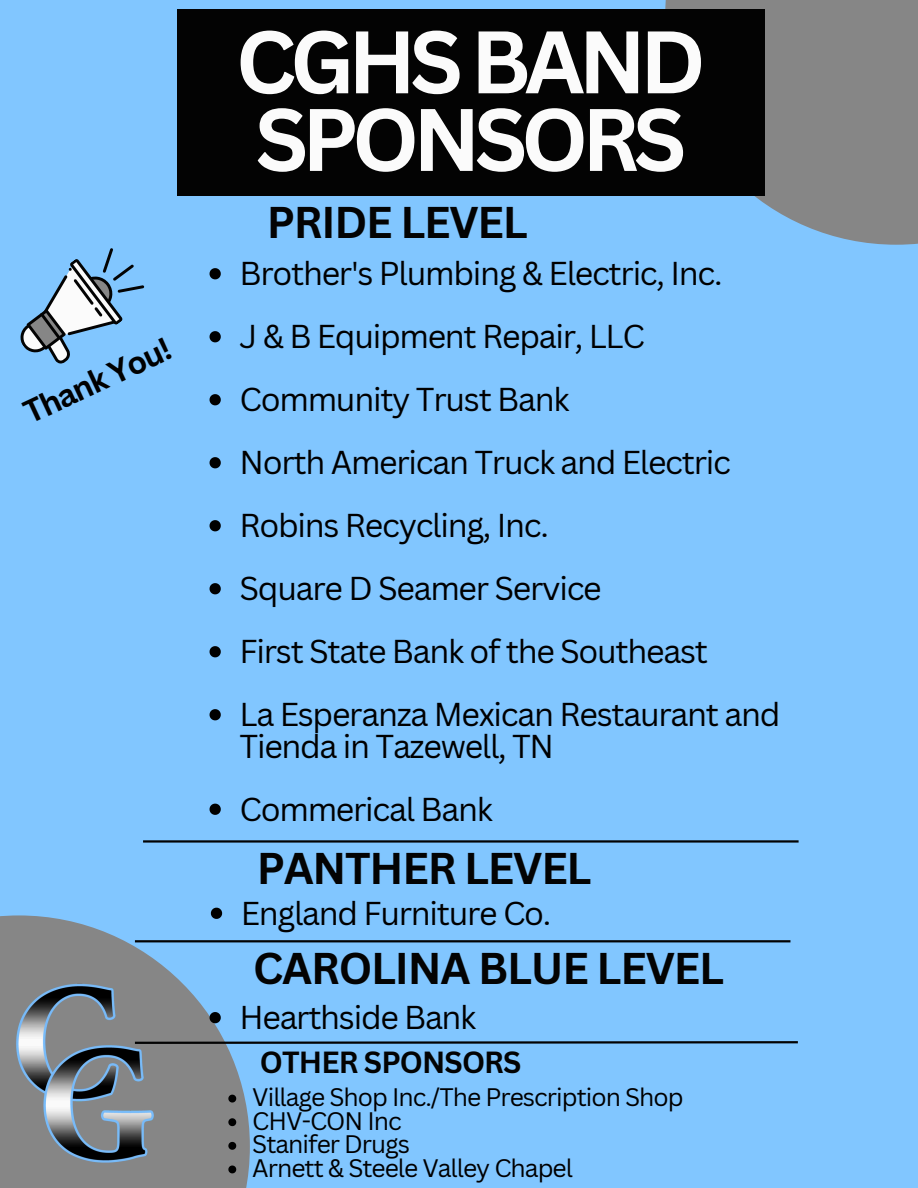
<style>
.page{position:relative;width:918px;height:1188px;background:#81c6ff}
.page>*{position:absolute;margin:0;border:0;box-sizing:border-box;transform-origin:0 0}
.t1{font:700 86.55px/77.7px "Canva Sans";letter-spacing:-.075em;color:#fbfbfb}
.t2{font:700 43.2px "Canva Sans";letter-spacing:-.03em;color:#030303}
.t3{font:32.25px/31.5px "Canva Sans";letter-spacing:-.04em;color:#000}
.t4{font:700 31.5px "Canva Sans";color:#000}
.t5{font:700 29.7px "Canva Sans";letter-spacing:-.03em;color:#030303}
.t6{font:24.6px "Canva Sans";letter-spacing:-.04em;color:#000}
</style>
<div class="page">
<svg style="left:665px;top:0;width:253px;height:245px;fill:#868686"></svg>
<svg style="left:0;top:915px;width:250px;height:273px;fill:#868686"></svg>
<div style="left:177px;top:9px;width:587px;height:187px;background:#030303"></div>
<hr style="left:143px;top:840px;width:656px;height:3px;background:#030303">
<svg style="left:20px;top:248px;width:125px;height:116px"></svg>
<svg style="left:211px;top:908px;width:11px;height:11px"></svg>
<hr style="left:135px;top:940px;width:655px;height:2px;background:#030303">
<svg style="left:165px;top:1040px;width:633px;height:5px"></svg>
<img style="left:0;top:964px;width:165px;height:207px">
<svg style="left:210px;top:268px;width:11px;height:11px"></svg>
<svg style="left:210px;top:331px;width:11px;height:11px"></svg>
<svg style="left:210px;top:394px;width:11px;height:11px"></svg>
<svg style="left:210px;top:457px;width:11px;height:11px"></svg>
<svg style="left:210px;top:520px;width:11px;height:11px"></svg>
<svg style="left:210px;top:583px;width:11px;height:11px"></svg>
<svg style="left:210px;top:646px;width:11px;height:11px"></svg>
<svg style="left:210px;top:709px;width:11px;height:11px"></svg>
<svg style="left:210px;top:804px;width:11px;height:11px"></svg>
<svg style="left:210px;top:1012px;width:11px;height:11px"></svg>
<svg style="left:228px;top:1095px;width:8px;height:8px"></svg>
<svg style="left:228px;top:1118px;width:8px;height:8px"></svg>
<svg style="left:228px;top:1142px;width:8px;height:8px"></svg>
<svg style="left:228px;top:1166px;width:8px;height:7px"></svg>
<p class="t4" style="left:16px;top:394px;width:160px;rotate:-25deg">Thank You!</p>
<p class="t1" style="left:236px;top:21px;width:472px">CGHS BAND<br>SPONSORS</p>
<p class="t2" style="left:267px;top:192px;width:262px">PRIDE LEVEL</p>
<p class="t3" style="left:240px;top:257px;width:484px">Brother's Plumbing &amp; Electric, Inc.</p>
<p class="t3" style="left:240px;top:320px;width:407px">J &amp; B Equipment Repair, LLC</p>
<p class="t3" style="left:240px;top:383px;width:331px">Community Trust Bank</p>
<p class="t3" style="left:240px;top:446px;width:493px">North American Truck and Electric</p>
<p class="t3" style="left:240px;top:509px;width:311px">Robins Recycling, Inc.</p>
<h4 class="t3" style="left:240px;top:572px;width:364px">Square D Seamer Service</h4>
<h2 class="t3" style="left:240px;top:635px;width:470px">First State Bank of the Southeast</h2>
<p class="t3" style="left:240px;top:698px;width:542px">La Esperanza Mexican Restaurant and<br>Tienda in Tazewell, TN</p>
<p class="t3" style="left:240px;top:792px;width:255px">Commerical Bank</p>
<p class="t2" style="left:257px;top:838px;width:336px">PANTHER LEVEL</p>
<h2 class="t3" style="left:241px;top:896px;width:312px">England Furniture Co.</h2>
<p class="t2" style="left:253px;top:938px;width:472px">CAROLINA BLUE LEVEL</p>
<h2 class="t3" style="left:239px;top:1001px;width:238px">Hearthside Bank</h2>
<h1 class="t5" style="left:260px;top:1041px;width:263px">OTHER SPONSORS</h1>
<p class="t6" style="left:252px;top:1080px;width:433px">Village Shop Inc./The Prescription Shop</p>
<h3 class="t6" style="left:252px;top:1103px;width:151px">CHV-CON Inc</h3>
<p class="t6" style="left:252px;top:1127px;width:159px">Stanifer Drugs</p>
<p class="t6" style="left:252px;top:1151px;width:322px">Arnett &amp; Steele Valley Chapel</p>
</div>
